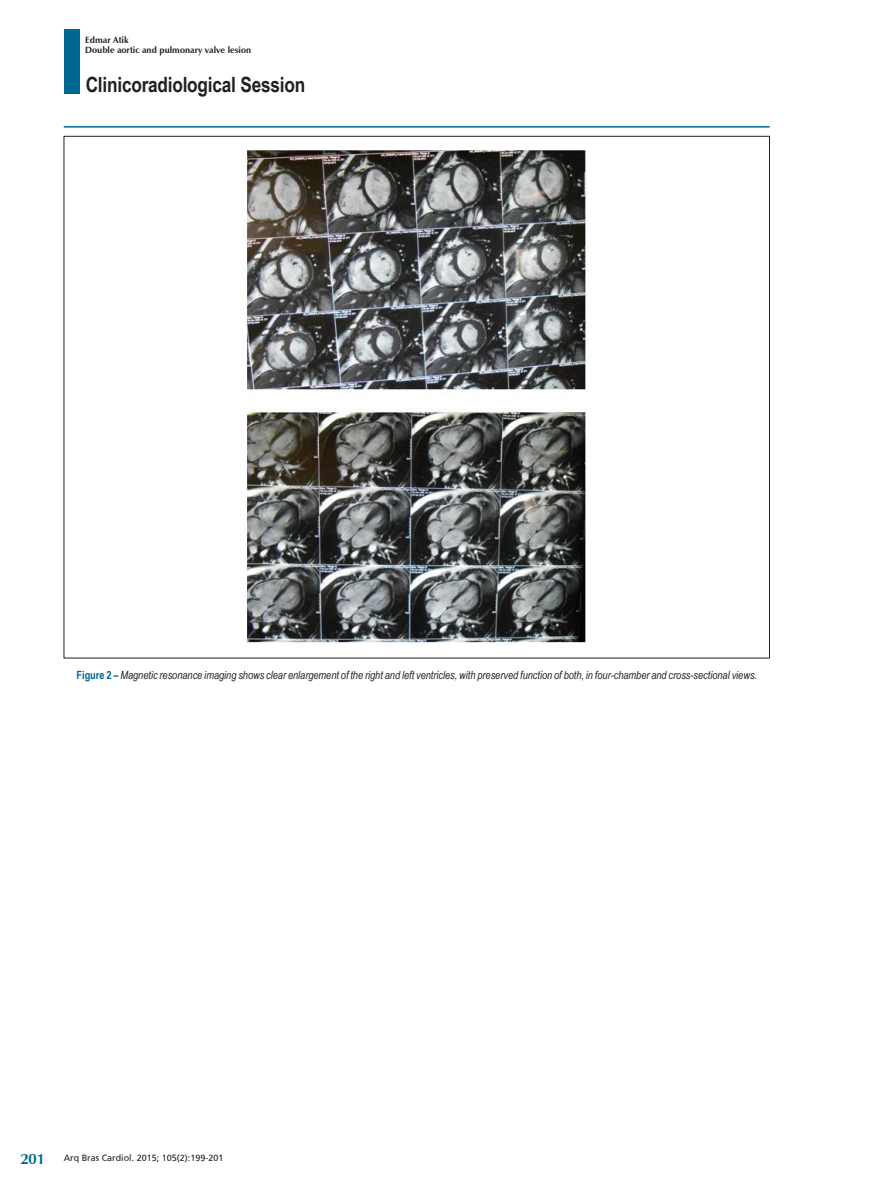
<style>
.page{position:relative;width:893px;height:1191px;background:#fff}
.page>*{position:absolute;margin:0;border:0;box-sizing:border-box;transform-origin:0 0}
.t1{font:700 21px "Arial Narrow";letter-spacing:-.01em;color:#231f20}
.t2{font:700 15px "Zapf Humanist 601 BT";color:#006991}
._06_-_LEGENDA_FIGURA{font:italic 11.25px "Arial Narrow";color:#231f20}
.t3{font:700 9px "Zapf Humanist 601 BT";color:#231f20}
.t4{font:9px "Frutiger";color:#231f20}
.s1{font-weight:700;font-style:normal;color:#006991}
</style>
<div class="page">
<hr style="left:64px;top:126px;width:706px;height:2px;background:#006991">
<div style="left:64px;top:29px;width:16px;height:65px;background:#006991"></div>
<img style="left:246px;top:151px;width:341px;height:492px">
<p class="t3" style="left:85px;top:34px;width:45px">Edmar Atik</p>
<p class="t3" style="left:85px;top:45px;width:167px">Double aortic and pulmonary valve lesion</p>
<h1 class="t1" style="left:86px;top:68px;width:221px">Clinicoradiological Session</h1>
<p class="_06_-_LEGENDA_FIGURA" style="left:77px;top:667px;width:682px"><span class="s1">Figure 2 –</span> Magnetic resonance imaging shows clear enlargement of the right and left ventricles, with preserved function of both, in four-chamber and cross-sectional views.</p>
<h2 class="t2" style="left:20px;top:1149px;width:26px">201</h2>
<p class="t4" style="left:64px;top:1153px;width:161px">Arq Bras Cardiol. 2015; 105(2):199-201</p>
</div>
